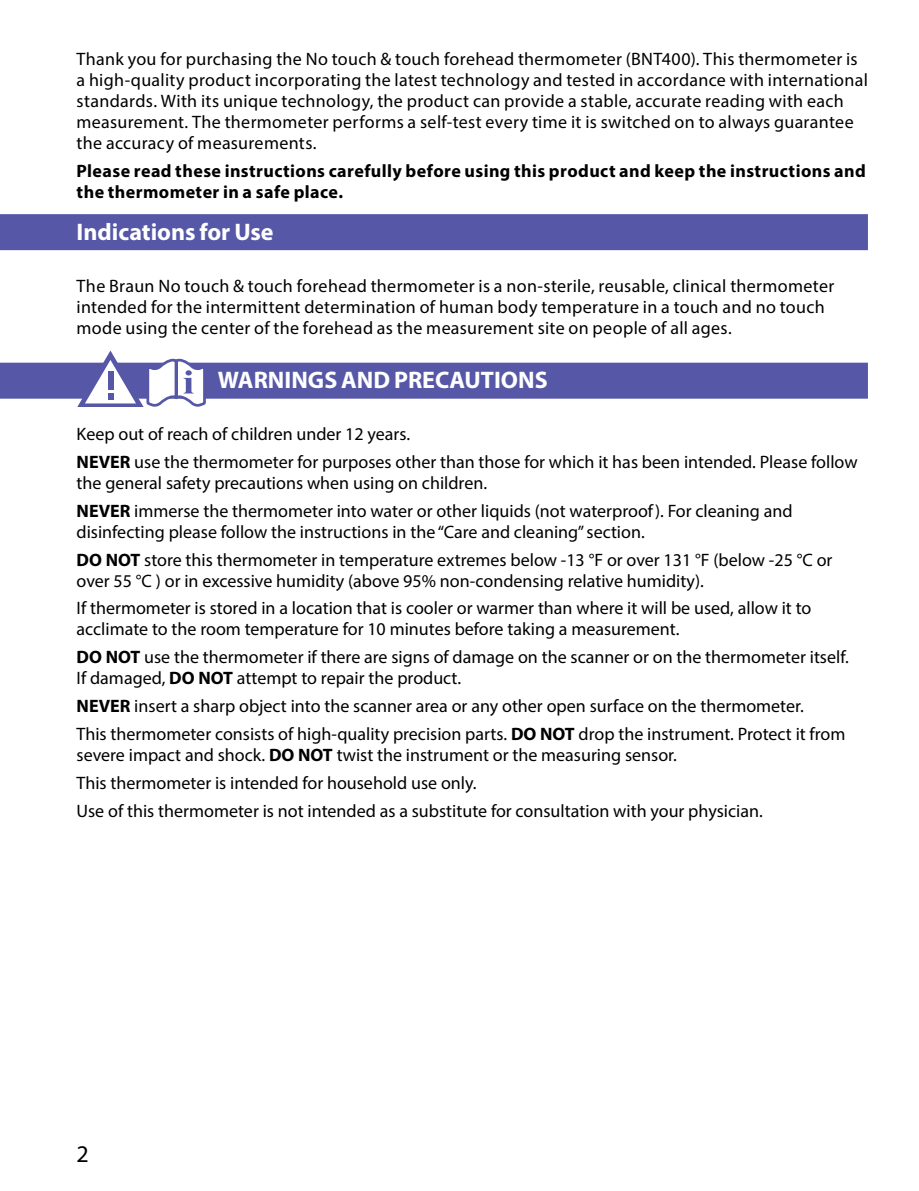
<style>
.page{position:relative;width:919px;height:1191px;background:#fff}
.page>*{position:absolute;margin:0;border:0;box-sizing:border-box;transform-origin:0 0}
.t1{font:700 24px "Myriad Pro";color:#fff}
.t2{font:24px "Myriad Pro";color:#000}
.t3{font:18px/27.9px "Myriad Pro";color:#000}
.t4{font:18px/21px "Myriad Pro";letter-spacing:.02em;color:#000}
.t5{font:700 18px/21px "Myriad Pro";letter-spacing:.02em;color:#000}
.s1{font-weight:700}
</style>
<div class="page">
<div style="left:0;top:214px;width:867px;height:36px;background:#5658a7"></div>
<div style="left:0;top:363px;width:867px;height:36px;background:#5658a7"></div>
<svg style="left:77px;top:350px;width:130px;height:57px"></svg>
<p class="t3" style="left:77px;top:49px;width:792px;line-height:21px">Thank you for purchasing the No touch &amp; touch forehead thermometer (BNT400) . This thermometer is a high-quality product incorporating the latest technology and tested in accordance with international standards . With its unique technology, the product can provide a stable, accurate reading with each measurement . The thermometer performs a self-test every time it is switched on to always guarantee the accuracy of measurements .</p>
<p class="t5" style="left:77px;top:161px;width:790px">Please read these instructions carefully before using this product and keep the instructions and the thermometer in a safe place.</p>
<h1 class="t1" style="left:77px;top:220px;width:198px">Indications for Use</h1>
<p class="t4" style="left:77px;top:275px;width:759px">The Braun No touch &amp; touch forehead thermometer is a non-sterile, reusable, clinical thermometer intended for the intermittent determination of human body temperature in a touch and no touch mode using the center of the forehead as the measurement site on people of all ages .</p>
<h1 class="t1" style="left:218px;top:368px;width:331px">WARNINGS AND PRECAUTIONS</h1>
<p class="t3" style="left:77px;top:420px;width:782px">Keep out of reach of children under 12 years .<br><span class="s1">NEVER</span> use the thermometer for purposes other than those for which it has been intended . Please follow</p>
<p class="t3" style="left:77px;top:469px;width:717px">the general safety precautions when using on children .<br><span class="s1">NEVER</span> immerse the thermometer into water or other liquids (not waterproof) . For cleaning and</p>
<p class="t3" style="left:77px;top:518px;width:757px">disinfecting please follow the instructions in the “Care and cleaning” section .<br><span class="s1">DO NOT</span> store this thermometer in temperature extremes below -13 °F or over 131 °F (below -25 °C or</p>
<p class="t3" style="left:77px;top:567px;width:736px">over 55 °C ) or in excessive humidity (above 95% non-condensing relative humidity) .<br>If thermometer is stored in a location that is cooler or warmer than where it will be used, allow it to</p>
<p class="t3" style="left:77px;top:616px;width:773px">acclimate to the room temperature for 10 minutes before taking a measurement .<br><span class="s1">DO NOT</span> use the thermometer if there are signs of damage on the scanner or on the thermometer itself .</p>
<p class="t3" style="left:77px;top:665px;width:770px">If damaged, <span class="s1">DO NOT</span> attempt to repair the product .<br><span class="s1">NEVER</span> insert a sharp object into the scanner area or any other open surface on the thermometer .<br>This thermometer consists of high-quality precision parts . <span class="s1">DO NOT</span> drop the instrument . Protect it from</p>
<p class="t3" style="left:77px;top:741px;width:687px">severe impact and shock . <span class="s1">DO NOT</span> twist the instrument or the measuring sensor .<br>This thermometer is intended for household use only .<br>Use of this thermometer is not intended as a substitute for consultation with your physician .</p>
<h1 class="t2" style="left:77px;top:1141px;width:14px">2</h1>
</div>
